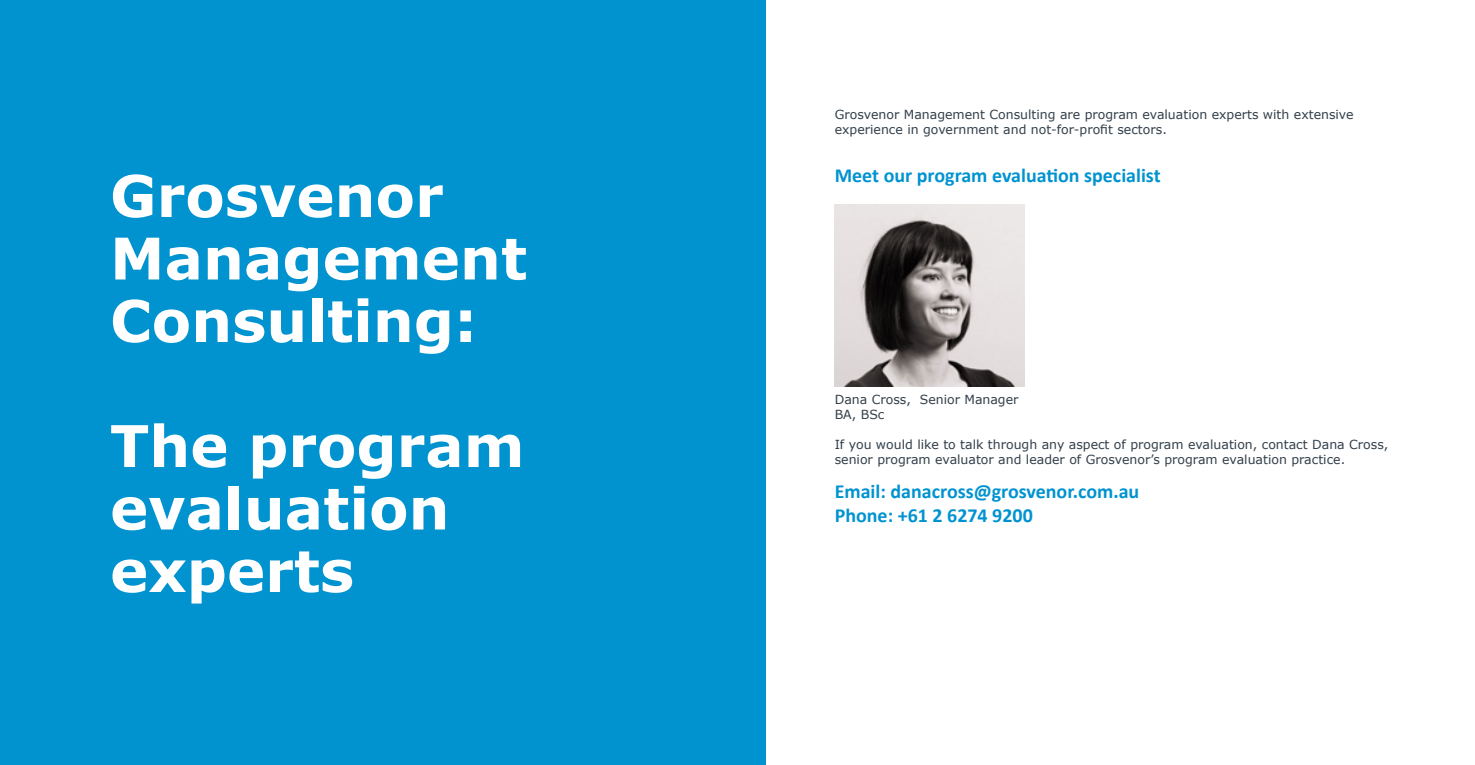
<style>
.page{position:relative;width:1475px;height:765px;background:#fff}
.page>*{position:absolute;margin:0;border:0;box-sizing:border-box;transform-origin:0 0}
.t1{font:700 57.5px/62.5px "Verdana";color:#fff}
.t2{font:700 20px/24px "Calibri";color:#0093d0}
.t3{font:12.5px/15px "Verdana";color:#323f4a}
</style>
<div class="page">
<div style="left:0;top:0;width:765px;height:765px;background:#0093d0"></div>
<img style="left:834px;top:204px;width:190px;height:183px">
<h1 class="t1" style="left:110px;top:164px;width:418px">Grosvenor<br>Management<br>Consulting:</h1>
<h1 class="t1" style="left:110px;top:414px;width:416px">The program evaluation experts</h1>
<p class="t3" style="left:834px;top:107px;width:520px">Grosvenor Management Consulting are program evaluation experts with extensive experience in government and not-for-profit sectors.</p>
<h2 class="t2" style="left:834px;top:163px;width:327px">Meet our program evaluation specialist</h2>
<p class="t3" style="left:834px;top:392px;width:185px">Dana Cross, Senior Manager<br>BA, BSc</p>
<p class="t3" style="left:834px;top:437px;width:555px">If you would like to talk through any aspect of program evaluation, contact Dana Cross, senior program evaluator and leader of Grosvenor’s program evaluation practice.</p>
<h2 class="t2" style="left:834px;top:479px;width:306px">Email: danacross@grosvenor.com.au<br>Phone: +61 2 6274 9200</h2>
</div>
